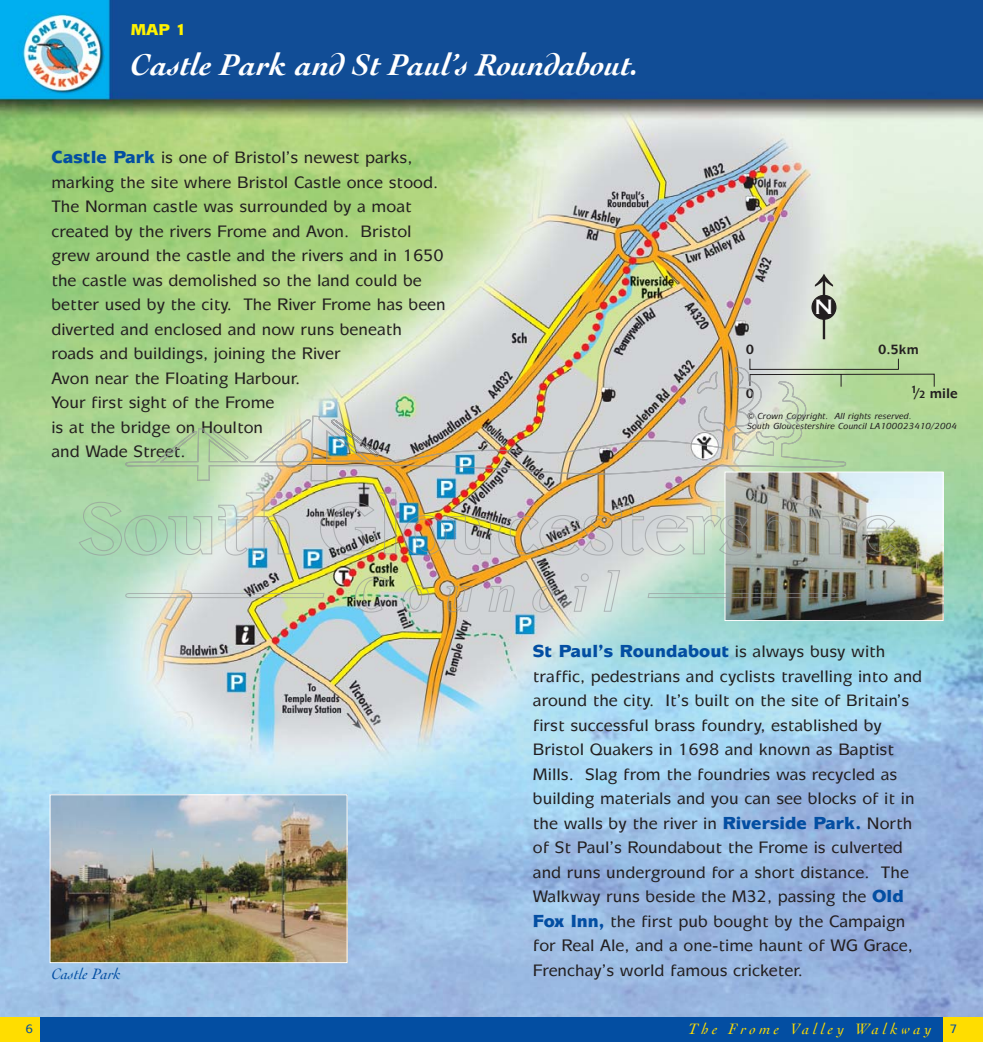
<style>
.page{position:relative;width:983px;height:1042px;background:#fff}
.page>*{position:absolute;margin:0;border:0;box-sizing:border-box;transform-origin:0 0}
.t1{font:italic 700 31.5px "Cochin";color:#fff}
.t2{font:19.78px "Copperplate Thirty One AB";color:#fff}
.t3{font:900 17.5px "Mixage IT Cby BT";color:#034ea2}
.t4{font:500 16.62px/24.5px "Mixage IT Cby BT";color:#231f20}
.t5{font:italic 15.75px "Cochin";letter-spacing:.22em;color:#fd0}
.t6{font:italic 15.75px "Cochin";color:#034ea2}
.t7{font:900 15.75px "Mixage IT Cby BT";color:#fff200}
.t8{font:700 13.83px "Mixage IT Cby BT";color:#231f20}
.t9{font:700 13.47px "Mixage IT Cby BT";color:#231f20}
.t10{font:500 12.25px "Mixage IT Cby BT";color:#034ea2}
.t11{font:italic 500 8.75px/10.5px "Mixage IT Cby BT";color:#231f20}
.s1{font-weight:900;font-size:17.5px;color:#034ea2}
.s2{font-size:10.5px}
.s3{font-weight:500;font-size:16.62px;color:#231f20}
</style>
<div class="page">
<img style="left:0;top:0;width:982px;height:1017px">
<div style="left:40px;top:1017px;width:903px;height:25px;background:#034ea2"></div>
<div style="left:0;top:1017px;width:40px;height:25px;background:#fd0"></div>
<div style="left:943px;top:1017px;width:39px;height:25px;background:#fd0"></div>
<img style="left:0;top:0;width:104px;height:95px">
<img style="left:52px;top:796px;width:293px;height:165px">
<div style="left:50px;top:794px;width:297px;height:169px;border:1px solid #fff"></div>
<img style="left:726px;top:474px;width:215px;height:145px">
<div style="left:724px;top:472px;width:219px;height:149px;border:1px solid #fff"></div>
<svg style="left:749px;top:358px;width:185px;height:29px;background:#b3d09d"></svg>
<svg style="left:814px;top:274px;width:18px;height:65px"></svg>
<div style="left:811px;top:295px;width:25px;height:25px;background:#231f20;border:1px solid #231f20;border-radius:50%"></div>
<svg style="left:78px;top:366px;width:47px;height:190px;background:#a7d39b"></svg>
<img style="left:124px;top:366px;width:723px;height:116px">
<img style="left:125px;top:419px;width:773px;height:180px">
<svg style="left:328px;top:419px;width:52px;height:12px"></svg>
<img style="left:210px;top:431px;width:410px;height:182px">
<p class="t7" style="left:131px;top:24px;width:57px">MAP 1</p>
<h1 class="t1" style="left:131px;top:46px;width:509px">Castle Park and St Paul’s Roundabout.</h1>
<p class="t4" style="left:51px;top:147px;width:396px"><span class="s1">Castle Park</span> is one of Bristol’s newest parks, marking the site where Bristol Castle once stood.<br>The Norman castle was surrounded by a moat created by the rivers Frome and Avon. Bristol grew around the castle and the rivers and in 1650 the castle was demolished so the land could be better used by the city. The River Frome has been diverted and enclosed and now runs beneath roads and buildings, joining the River<br>Avon near the Floating Harbour.<br>Your first sight of the Frome<br>is at the bridge on Houlton<br>and Wade Street.</p>
<p class="t2" style="left:814px;top:296px;width:20px">N</p>
<p class="t9" style="left:745px;top:345px;width:10px">0</p>
<p class="t9" style="left:877px;top:345px;width:42px">0.5km</p>
<p class="t9" style="left:745px;top:388px;width:10px">0</p>
<p class="t8" style="left:910px;top:388px;width:49px"><sup>1</sup>/<span class="s2">2</span> mile</p>
<p class="t11" style="left:747px;top:411px;width:211px">© Crown Copyright. All rights reserved.<br>South Gloucestershire Council LA100023410/2004</p>
<p class="t3" style="left:533px;top:645px;width:354px">St Paul’s Roundabout <span class="s3">is always busy with</span></p>
<p class="t4" style="left:533px;top:665px;width:391px">traffic, pedestrians and cyclists travelling into and around the city. It’s built on the site of Britain’s first successful brass foundry, established by Bristol Quakers in 1698 and known as Baptist Mills. Slag from the foundries was recycled as building materials and you can see blocks of it in the walls by the river in <span class="s1">Riverside Park.</span> North of St Paul’s Roundabout the Frome is culverted and runs underground for a short distance. The Walkway runs beside the M32, passing the <span class="s1">Old Fox Inn,</span> the first pub bought by the Campaign for Real Ale, and a one-time haunt of WG Grace,</p>
<p class="t6" style="left:51px;top:965px;width:71px">Castle Park</p>
<p class="t4" style="left:533px;top:959px;width:271px">Frenchay’s world famous cricketer.</p>
<p class="t5" style="left:688px;top:1019px;width:245px">The Frome Valley Walkway</p>
<p class="t10" style="left:25px;top:1024px;width:9px">6</p>
<p class="t10" style="left:949px;top:1024px;width:9px">7</p>
</div>
